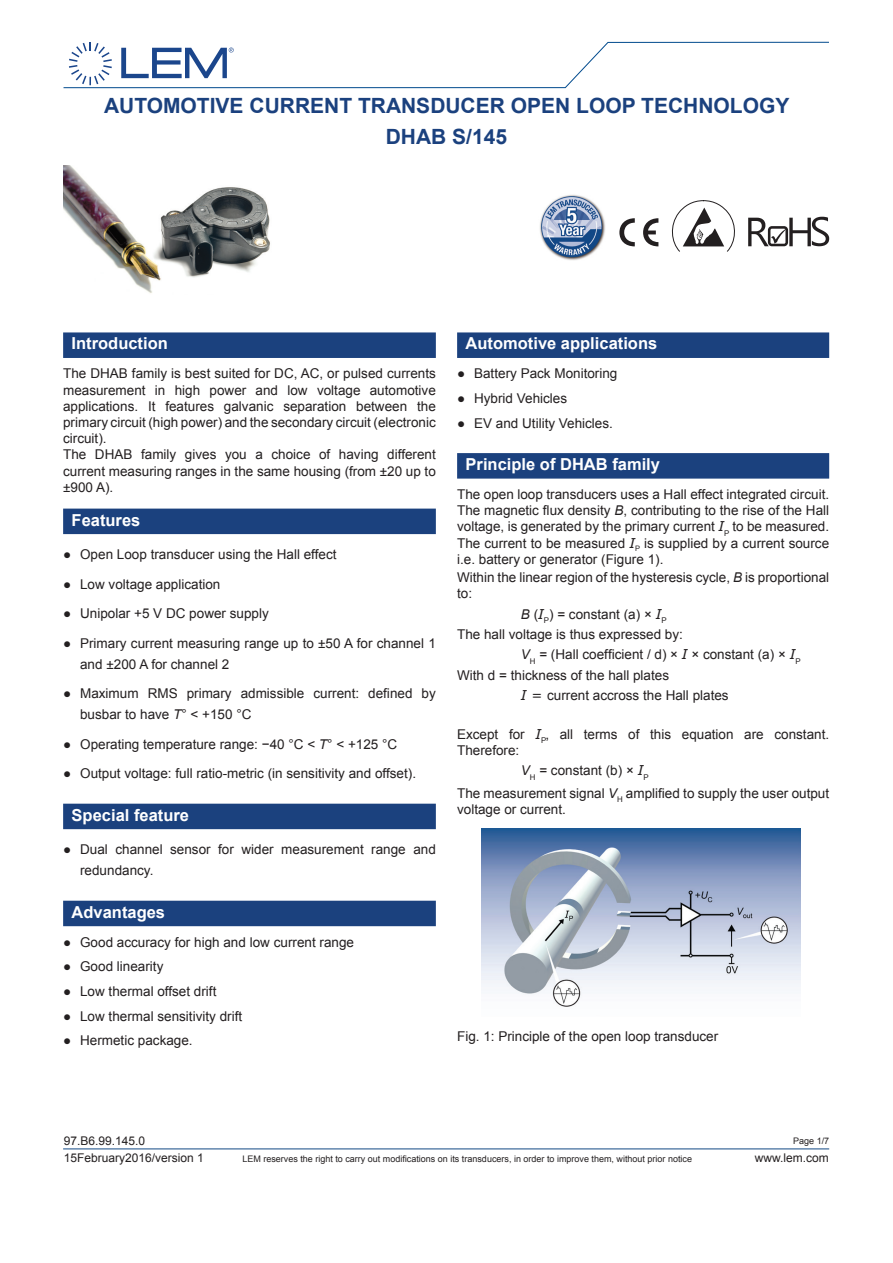
<style>
.page{position:relative;width:893px;height:1263px;background:#fff}
.page>*{position:absolute;margin:0;border:0;box-sizing:border-box;transform-origin:0 0}
.t1{font:700 21px/30.8px "Arial";color:#1b417e;text-align:center}
.t2{font:700 16.5px "Arial";color:#fff}
.t3{font:13.5px/16.2px "Arial";color:#231f20}
.t4{font:12px "Arial";color:#231f20}
.t5{font:9px "Arial";color:#231f20}
.s1{font-style:italic}
.s2{font-family:"Verdana";font-style:italic}
.s3{font-family:"Verdana"}
</style>
<div class="page">
<svg style="left:64px;top:41px;width:765px;height:48px"></svg>
<hr style="left:63px;top:1148px;width:766px;height:1px;background:#124885">
<div style="left:457px;top:332px;width:372px;height:26px;background:#1b417e"></div>
<div style="left:457px;top:453px;width:372px;height:26px;background:#1b417e"></div>
<img style="left:481px;top:828px;width:319px;height:179px">
<div style="left:63px;top:332px;width:373px;height:26px;background:#1b417e"></div>
<div style="left:63px;top:509px;width:373px;height:25px;background:#1b417e"></div>
<div style="left:63px;top:804px;width:373px;height:25px;background:#1b417e"></div>
<div style="left:63px;top:901px;width:373px;height:25px;background:#1b417e"></div>
<svg style="left:671px;top:200px;width:64px;height:52px"></svg>
<svg style="left:619px;top:218px;width:16px;height:28px"></svg>
<svg style="left:643px;top:218px;width:15px;height:28px"></svg>
<img style="left:540px;top:195px;width:65px;height:65px">
<svg style="left:748px;top:217px;width:81px;height:29px"></svg>
<img style="left:64px;top:166px;width:206px;height:127px">
<h1 class="t1" style="left:104px;top:91px;width:687px">AUTOMOTIVE CURRENT TRANSDUCER OPEN LOOP TECHNOLOGY<br>DHAB S/145</h1>
<p class="t2" style="left:72px;top:333px;width:98px">Introduction</p>
<p class="t3" style="left:63px;top:366px;width:374px">The DHAB family is best suited for DC, AC, or pulsed currents measurement in high power and low voltage automotive applications. It features galvanic separation between the primary circuit (high power) and the secondary circuit (electronic circuit).<br>The DHAB family gives you a choice of having different current measuring ranges in the same housing (from ±20 up to ±900 A).</p>
<p class="t2" style="left:72px;top:509px;width:70px">Features</p>
<p class="t3" style="left:63px;top:547px;width:275px">● Open Loop transducer using the Hall effect</p>
<p class="t3" style="left:63px;top:576px;width:159px">● Low voltage application</p>
<p class="t3" style="left:63px;top:606px;width:207px">● Unipolar +5 V DC power supply</p>
<p class="t3" style="left:80px;top:633px;width:357px;line-height:21px;text-indent:-17px">● Primary current measuring range up to ±50 A for channel 1 and ±200 A for channel 2</p>
<p class="t3" style="left:80px;top:683px;width:357px;line-height:21px;text-indent:-17px">● Maximum RMS primary admissible current: defined by busbar to have <span class="s1">T</span>° &lt; +150 °C</p>
<p class="t3" style="left:63px;top:736px;width:336px">● Operating temperature range: −40 °C &lt; <span class="s1">T</span>° &lt; +125 °C</p>
<p class="t3" style="left:63px;top:766px;width:354px">● Output voltage: full ratio-metric (in sensitivity and offset).</p>
<p class="t2" style="left:72px;top:804px;width:119px">Special feature</p>
<p class="t3" style="left:80px;top:839px;width:357px;line-height:21px;text-indent:-17px">● Dual channel sensor for wider measurement range and redundancy.</p>
<p class="t2" style="left:72px;top:901px;width:95px">Advantages</p>
<p class="t3" style="left:63px;top:934px;width:292px">● Good accuracy for high and low current range</p>
<p class="t3" style="left:63px;top:959px;width:102px">● Good linearity</p>
<p class="t3" style="left:63px;top:983px;width:155px">● Low thermal offset drift</p>
<p class="t3" style="left:63px;top:1008px;width:181px">● Low thermal sensitivity drift</p>
<p class="t3" style="left:63px;top:1033px;width:131px">● Hermetic package.</p>
<p class="t2" style="left:466px;top:333px;width:193px">Automotive applications</p>
<p class="t3" style="left:457px;top:366px;width:162px">● Battery Pack Monitoring</p>
<p class="t3" style="left:457px;top:390px;width:112px">● Hybrid Vehicles</p>
<p class="t3" style="left:457px;top:415px;width:157px">● EV and Utility Vehicles.</p>
<p class="t2" style="left:466px;top:453px;width:196px">Principle of DHAB family</p>
<p class="t3" style="left:457px;top:486px;width:374px;text-align:justify">The open loop transducers uses a Hall effect integrated circuit.<br>The magnetic flux density <span class="s1">B</span>, contributing to the rise of the Hall voltage, is generated by the primary current <span class="s2">I</span><sub>P</sub> to be measured.<br>The current to be measured <span class="s2">I</span><sub>P</sub> is supplied by a current source i.e. battery or generator (Figure 1).</p>
<p class="t3" style="left:457px;top:569px;width:374px">Within the linear region of the hysteresis cycle, <span class="s1">B</span> is proportional to:</p>
<p class="t3" style="left:521px;top:606px;width:147px"><span class="s1">B</span> (<span class="s2">I</span><sub>P</sub>) = constant (a) × <span class="s2">I</span><sub>P</sub></p>
<p class="t3" style="left:457px;top:626px;width:227px">The hall voltage is thus expressed by:</p>
<p class="t3" style="left:521px;top:647px;width:281px"><span class="s1">V</span><sub>H</sub> = (Hall coefficient / d) × <span class="s2">I</span> × constant (a) × <span class="s2">I</span><sub>P</sub></p>
<p class="t3" style="left:457px;top:667px;width:213px">With d = thickness of the hall plates</p>
<p class="t3" style="left:521px;top:688px;width:209px"><span class="s2">I</span> <span class="s3">=</span> current accross the Hall plates</p>
<p class="t3" style="left:457px;top:726px;width:374px">Except for <span class="s2">I</span><sub>P</sub>, all terms of this equation are constant.<br>Therefore:</p>
<p class="t3" style="left:457px;top:760px;width:374px;line-height:22.2px;text-indent:64px"><span class="s1">V</span><sub>H</sub> = constant (b) × <span class="s2">I</span><sub>P<br></sub>The measurement signal <span class="s1">V</span><sub>H</sub> amplified to supply the user output</p>
<p class="t3" style="left:457px;top:801px;width:110px">voltage or current.</p>
<p class="t3" style="left:457px;top:1028px;width:263px">Fig. 1: Principle of the open loop transducer</p>
<p class="t4" style="left:64px;top:1133px;width:83px">97.B6.99.145.0</p>
<p class="t5" style="left:793px;top:1135px;width:38px">Page 1/7</p>
<p class="t4" style="left:64px;top:1150px;width:142px">15February2016/version 1</p>
<p class="t5" style="left:242px;top:1153px;width:451px">LEM reserves the right to carry out modifications on its transducers, in order to improve them, without prior notice</p>
<p class="t4" style="left:755px;top:1150px;width:76px">www.lem.com</p>
</div>
